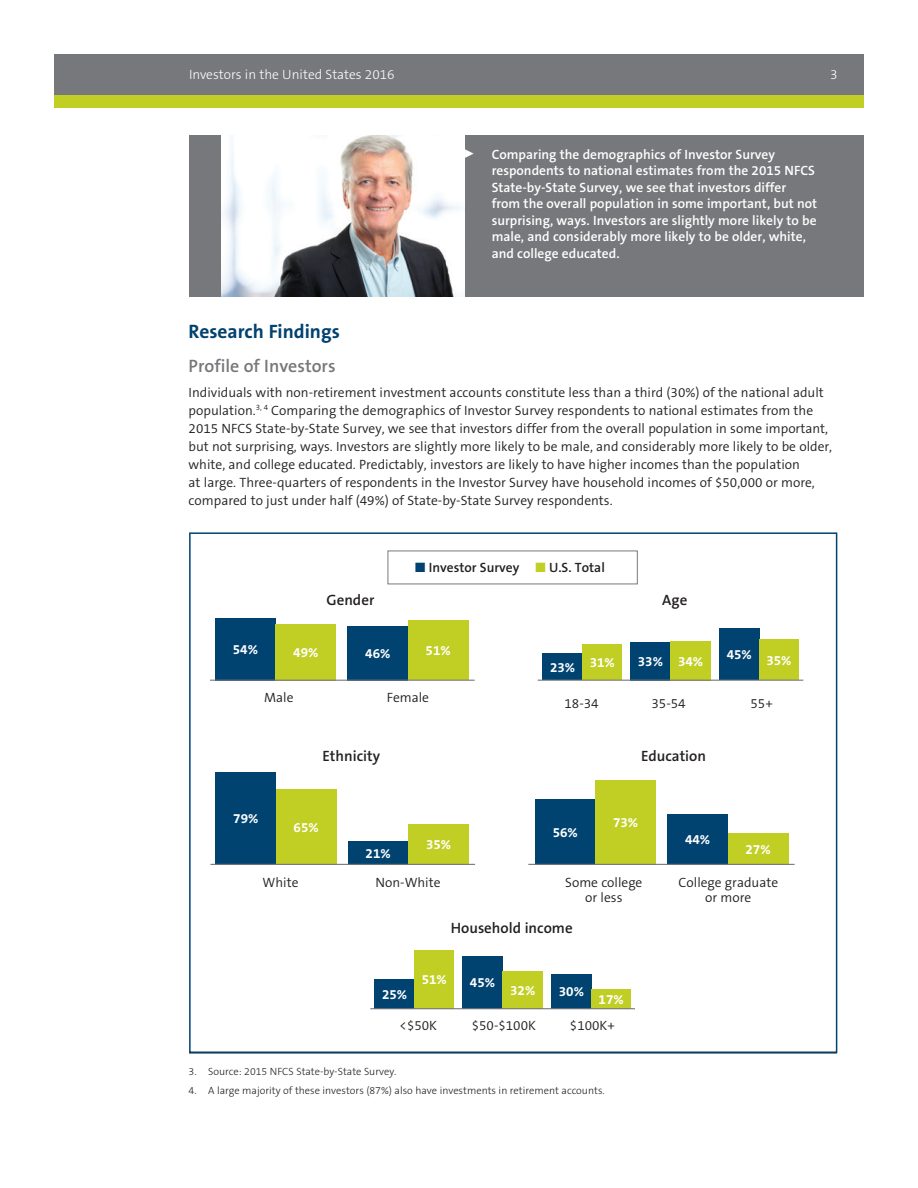
<style>
.page{position:relative;width:918px;height:1188px;background:#fff}
.page>*{position:absolute;margin:0;border:0;box-sizing:border-box;transform-origin:0 0}
.main_head{font:700 19.5px "The Sans B7";color:#004270}
.text_head{font:600 18px "The Sans B6";color:#76787b}
.text{font:600 15px "The Sans B6";color:#231f20}
.text-2{font:300 13.5px/18px "The Sans B4";color:#231f20}
.t1{font:600 13.5px/16.5px "The Sans B6";color:#fff}
.t2{font:700 13.5px "The Sans B7";color:#fff}
.t3{font:300 13.5px "The Sans B3";color:#fff}
.text-3{font:600 13.5px "The Sans B6";color:#231f20}
.t4{font:300 10.5px "The Sans B3";color:#231f20}
.t5{font:9px "Universal Newswith Comm Pi";color:#fff}
.s1{color:#004270}
.s2{color:#c1ce23}
</style>
<div class="page">
<div style="left:54px;top:54px;width:810px;height:54px;background:#c1ce23"></div>
<div style="left:54px;top:54px;width:810px;height:40px;background:#76787b"></div>
<div style="left:189px;top:135px;width:675px;height:162px;background:#76787b"></div>
<hr style="left:189px;top:1053px;width:648px;height:1px;background:#76787b">
<div style="left:215px;top:618px;width:61px;height:62px;background:#004270"></div>
<div style="left:348px;top:626px;width:60px;height:54px;background:#004270"></div>
<div style="left:276px;top:624px;width:60px;height:56px;background:#c1ce23"></div>
<div style="left:408px;top:620px;width:60px;height:60px;background:#c1ce23"></div>
<hr style="left:210px;top:680px;width:265px;height:1px;background:#76787b">
<div style="left:542px;top:653px;width:41px;height:27px;background:#004270"></div>
<div style="left:630px;top:642px;width:41px;height:38px;background:#004270"></div>
<div style="left:719px;top:628px;width:40px;height:52px;background:#004270"></div>
<div style="left:583px;top:644px;width:39px;height:36px;background:#c1ce23"></div>
<div style="left:671px;top:641px;width:40px;height:39px;background:#c1ce23"></div>
<div style="left:759px;top:640px;width:40px;height:40px;background:#c1ce23"></div>
<hr style="left:538px;top:680px;width:265px;height:1px;background:#76787b">
<div style="left:216px;top:772px;width:60px;height:92px;background:#004270"></div>
<div style="left:348px;top:841px;width:60px;height:23px;background:#004270"></div>
<div style="left:276px;top:789px;width:60px;height:75px;background:#c1ce23"></div>
<div style="left:408px;top:824px;width:61px;height:40px;background:#c1ce23"></div>
<hr style="left:210px;top:864px;width:265px;height:1px;background:#76787b">
<div style="left:374px;top:979px;width:41px;height:30px;background:#004270"></div>
<div style="left:462px;top:956px;width:41px;height:53px;background:#004270"></div>
<div style="left:551px;top:974px;width:41px;height:35px;background:#004270"></div>
<div style="left:415px;top:950px;width:39px;height:59px;background:#c1ce23"></div>
<div style="left:503px;top:972px;width:40px;height:37px;background:#c1ce23"></div>
<div style="left:592px;top:990px;width:39px;height:19px;background:#c1ce23"></div>
<hr style="left:370px;top:1008px;width:265px;height:1px;background:#76787b">
<div style="left:535px;top:799px;width:61px;height:65px;background:#004270"></div>
<div style="left:668px;top:814px;width:60px;height:50px;background:#004270"></div>
<div style="left:596px;top:780px;width:60px;height:84px;background:#c1ce23"></div>
<div style="left:728px;top:833px;width:60px;height:31px;background:#c1ce23"></div>
<hr style="left:528px;top:864px;width:267px;height:1px;background:#76787b">
<div style="left:189px;top:532px;width:648px;height:521px;border:2px solid #004270"></div>
<img style="left:222px;top:135px;width:243px;height:162px">
<p class="t3" style="left:189px;top:67px;width:207px">Investors in the United States 2016</p>
<p class="t3" style="left:830px;top:67px;width:9px">3</p>
<p class="t5" style="left:465px;top:149px;width:10px">0</p>
<p class="t1" style="left:492px;top:146px;width:327px">Comparing the demographics of Investor Survey respondents to national estimates from the 2015 NFCS State-by-State Survey, we see that investors differ from the overall population in some important, but not surprising, ways. Investors are slightly more likely to be male, and considerably more likely to be older, white, and college educated.</p>
<p class="main_head" style="left:189px;top:321px;width:153px">Research Findings</p>
<p class="text_head" style="left:189px;top:356px;width:148px">Profile of Investors</p>
<p class="text-2" style="left:189px;top:384px;width:645px">Individuals with non-retirement investment accounts constitute less than a third (30%) of the national adult population.<sup>3,</sup> <sup>4</sup> Comparing the demographics of Investor Survey respondents to national estimates from the 2015 NFCS State-by-State Survey, we see that investors differ from the overall population in some important, but not surprising, ways. Investors are slightly more likely to be male, and considerably more likely to be older, white, and college educated. Predictably, investors are likely to have higher incomes than the population<br>at large. Three-quarters of respondents in the Investor Survey have household incomes of $50,000 or more, compared to just under half (49%) of State-by-State Survey respondents.</p>
<p class="text" style="left:327px;top:591px;width:49px">Gender</p>
<p class="text-3" style="left:415px;top:560px;width:191px"><span class="s1">■</span> Investor Survey <span class="s2">■</span> U.S. Total</p>
<p class="text" style="left:662px;top:591px;width:27px">Age</p>
<p class="t2" style="left:233px;top:642px;width:27px">54%</p>
<p class="t2" style="left:293px;top:645px;width:27px">49%</p>
<p class="t2" style="left:365px;top:646px;width:27px">46%</p>
<p class="t2" style="left:426px;top:644px;width:27px">51%</p>
<p class="t2" style="left:550px;top:660px;width:27px">23%</p>
<p class="t2" style="left:727px;top:648px;width:27px">45%</p>
<p class="t2" style="left:590px;top:655px;width:27px">31%</p>
<p class="t2" style="left:678px;top:654px;width:27px">34%</p>
<p class="t2" style="left:766px;top:653px;width:27px">35%</p>
<p class="t2" style="left:638px;top:654px;width:27px">33%</p>
<p class="text-2" style="left:264px;top:689px;width:31px">Male</p>
<p class="text-2" style="left:387px;top:689px;width:44px">Female</p>
<p class="text-2" style="left:565px;top:695px;width:36px">18-34</p>
<p class="text-2" style="left:652px;top:695px;width:36px">35-54</p>
<p class="text-2" style="left:750px;top:695px;width:24px">55+</p>
<p class="text" style="left:323px;top:748px;width:59px">Ethnicity</p>
<p class="text" style="left:641px;top:748px;width:67px">Education</p>
<p class="t2" style="left:233px;top:811px;width:27px">79%</p>
<p class="t2" style="left:294px;top:820px;width:27px">65%</p>
<p class="t2" style="left:366px;top:846px;width:27px">21%</p>
<p class="t2" style="left:426px;top:837px;width:27px">35%</p>
<p class="t2" style="left:553px;top:825px;width:27px">56%</p>
<p class="t2" style="left:613px;top:815px;width:27px">73%</p>
<p class="t2" style="left:685px;top:832px;width:27px">44%</p>
<p class="t2" style="left:746px;top:842px;width:27px">27%</p>
<p class="text-2" style="left:263px;top:874px;width:37px">White</p>
<p class="text-2" style="left:376px;top:874px;width:67px">Non-White</p>
<p class="text-2" style="left:565px;top:874px;width:79px">Some college</p>
<p class="text-2" style="left:679px;top:874px;width:101px">College graduate</p>
<p class="text-2" style="left:585px;top:889px;width:39px">or less</p>
<p class="text-2" style="left:705px;top:889px;width:48px">or more</p>
<p class="text" style="left:451px;top:920px;width:123px">Household income</p>
<p class="t2" style="left:382px;top:987px;width:27px">25%</p>
<p class="t2" style="left:422px;top:973px;width:27px">51%</p>
<p class="t2" style="left:470px;top:975px;width:27px">45%</p>
<p class="t2" style="left:510px;top:983px;width:27px">32%</p>
<p class="t2" style="left:559px;top:984px;width:27px">30%</p>
<p class="t2" style="left:599px;top:992px;width:27px">17%</p>
<p class="text-2" style="left:400px;top:1017px;width:39px">&lt;$50K</p>
<p class="text-2" style="left:472px;top:1017px;width:66px">$50-$100K</p>
<p class="text-2" style="left:570px;top:1017px;width:46px">$100K+</p>
<p class="t4" style="left:189px;top:1066px;width:209px">3. Source: 2015 NFCS State-by-State Survey.</p>
<p class="t4" style="left:189px;top:1085px;width:418px">4. A large majority of these investors (87%) also have investments in retirement accounts.</p>
</div>
